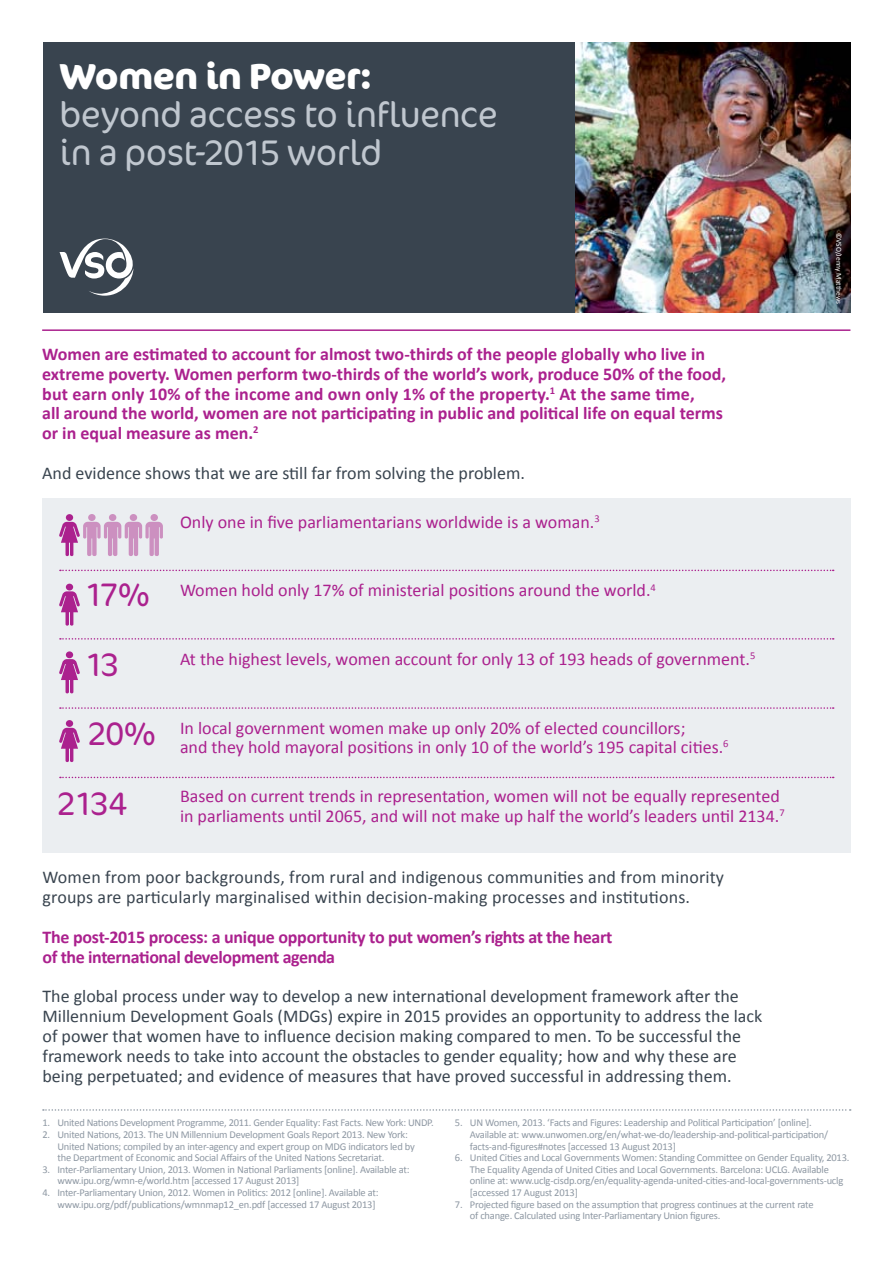
<style>
.page{position:relative;width:893px;height:1263px;background:#fff}
.page>*{position:absolute;margin:0;border:0;box-sizing:border-box;transform-origin:0 0}
.t1{font:300 36px/38.2px "Cocon OT";letter-spacing:-.02em;color:#c0c7cf}
.t2{font:700 36px "Cocon OT";letter-spacing:-.015em;color:#fff}
.t3{font:300 33px "Cocon OT";letter-spacing:-.05em;color:#ab218e}
.t4{font:18px/19.8px "Calibri";color:#39444f}
.t5{font:18px/19.5px "Calibri";color:#ab218e}
.t6{font:700 18px/19.8px "Calibri";color:#ab218e}
.t7{font:700 18px/19.8px "Calibri";letter-spacing:-.02em;color:#ab218e}
.t8{font:10.5px/11.6px "Calibri";letter-spacing:-.02em;color:#8e98a3}
.t9{font:7.5px "Calibri";color:#fff}
.s1{font-family:"Cocon OT";font-weight:300;font-size:33px}
</style>
<div class="page">
<div style="left:43px;top:43px;width:532px;height:270px;background:#39444f"></div>
<img style="left:575px;top:43px;width:275px;height:270px">
<svg style="left:60px;top:239px;width:73px;height:57px"></svg>
<hr style="left:42px;top:329px;width:808px;height:2px;background:#ab218e">
<div style="left:42px;top:498px;width:808px;height:355px;background:#ebeef1"></div>
<div style="left:88px;top:514px;width:8px;height:7px;background:#cc90c0;border-radius:50%"></div>
<div style="left:109px;top:514px;width:7px;height:7px;background:#cc90c0;border-radius:50%"></div>
<div style="left:130px;top:514px;width:7px;height:7px;background:#cc90c0;border-radius:50%"></div>
<div style="left:150px;top:514px;width:8px;height:7px;background:#cc90c0;border-radius:50%"></div>
<div style="left:66px;top:514px;width:7px;height:7px;background:#ab218e;border-radius:50%"></div>
<svg style="left:59px;top:522px;width:104px;height:35px"></svg>
<div style="left:66px;top:584px;width:7px;height:6px;background:#ab218e;border-radius:50%"></div>
<svg style="left:59px;top:591px;width:21px;height:35px"></svg>
<div style="left:66px;top:651px;width:7px;height:7px;background:#ab218e;border-radius:50%"></div>
<svg style="left:59px;top:659px;width:21px;height:35px"></svg>
<div style="left:66px;top:720px;width:7px;height:7px;background:#ab218e;border-radius:50%"></div>
<svg style="left:59px;top:728px;width:21px;height:34px"></svg>
<svg style="left:60px;top:570px;width:774px;height:1px"></svg>
<svg style="left:60px;top:638px;width:774px;height:2px"></svg>
<svg style="left:60px;top:707px;width:774px;height:2px"></svg>
<svg style="left:60px;top:777px;width:774px;height:1px"></svg>
<svg style="left:43px;top:1109px;width:808px;height:2px"></svg>
<h1 class="t2" style="left:60px;top:55px;width:314px">Women in Power:</h1>
<h1 class="t1" style="left:60px;top:97px;width:440px">beyond access to influence in a post-2015 world</h1>
<p class="t6" style="left:42px;top:343px;width:686px">Women are estimated to account for almost two-thirds of the people globally who live in extreme poverty. Women perform two-thirds of the world’s work, produce 50% of the food, but earn only 10% of the income and own only 1% of the property.<sup>1</sup> At the same time,<br>all around the world, women are not participating in public and political life on equal terms or in equal measure as men.<sup>2</sup></p>
<h3 class="t4" style="left:42px;top:462px;width:484px">And evidence shows that we are still far from solving the problem.</h3>
<h3 class="t5" style="left:180px;top:511px;width:421px">Only one in five parliamentarians worldwide is a woman.<sup>3</sup></h3>
<h3 class="t5" style="left:83px;top:580px;width:574px"><span class="s1">17%</span> Women hold only 17% of ministerial positions around the world.<sup>4</sup></h3>
<h2 class="t3" style="left:83px;top:645px;width:38px">13</h2>
<h3 class="t5" style="left:180px;top:648px;width:577px">At the highest levels, women account for only 13 of 193 heads of government.<sup>5</sup></h3>
<h3 class="t5" style="left:180px;top:717px;width:550px;text-indent:-93px"><span class="s1">20%</span> In local government women make up only 20% of elected councillors;<br>and they hold mayoral positions in only 10 of the world’s 195 capital cities.<sup>6</sup></h3>
<h2 class="t3" style="left:57px;top:784px;width:72px">2134</h2>
<h3 class="t5" style="left:180px;top:785px;width:606px">Based on current trends in representation, women will not be equally represented in parliaments until 2065, and will not make up half the world’s leaders until 2134.<sup>7</sup></h3>
<h3 class="t4" style="left:43px;top:866px;width:683px">Women from poor backgrounds, from rural and indigenous communities and from minority groups are particularly marginalised within decision-making processes and institutions.</h3>
<h3 class="t7" style="left:43px;top:926px;width:571px">The post-2015 process: a unique opportunity to put women’s rights at the heart of the international development agenda</h3>
<p class="t4" style="left:43px;top:985px;width:721px">The global process under way to develop a new international development framework after the Millennium Development Goals (MDGs) expire in 2015 provides an opportunity to address the lack of power that women have to influence decision making compared to men. To be successful the framework needs to take into account the obstacles to gender equality; how and why these are being perpetuated; and evidence of measures that have proved successful in addressing them.</p>
<p class="t9" style="left:843px;top:233px;width:73px;rotate:90deg">©VSO/Jenny Matthews</p>
<p class="t8" style="left:43px;top:1116px;width:393px">1. United Nations Development Programme, 2011. Gender Equality: Fast Facts. New York: UNDP.</p>
<p class="t8" style="left:57px;top:1128px;width:359px;text-indent:-15px">2. United Nations, 2013. The UN Millennium Development Goals Report 2013. New York:<br>United Nations; compiled by an inter-agency and expert group on MDG indicators led by the Department of Economic and Social Affairs of the United Nations Secretariat.</p>
<p class="t8" style="left:57px;top:1163px;width:354px;text-indent:-15px">3. Inter-Parliamentary Union, 2013. Women in National Parliaments [online]. Available at: www.ipu.org/wmn-e/world.htm [accessed 17 August 2013]</p>
<p class="t8" style="left:43px;top:1186px;width:337px;text-align:right">4. Inter-Parliamentary Union, 2012. Women in Politics: 2012 [online]. Available at: www.ipu.org/pdf/publications/wmnmap12_en.pdf [accessed 17 August 2013]</p>
<p class="t8" style="left:470px;top:1116px;width:360px;text-indent:-15px">5. UN Women, 2013. ‘Facts and Figures: Leadership and Political Participation’ [online].<br>Available at: www.unwomen.org/en/what-we-do/leadership-and-political-participation/ facts-and-figures#notes [accessed 13 August 2013]</p>
<p class="t8" style="left:470px;top:1151px;width:381px;text-indent:-15px">6. United Cities and Local Governments Women: Standing Committee on Gender Equality, 2013.<br>The Equality Agenda of United Cities and Local Governments. Barcelona: UCLG. Available online at: www.uclg-cisdp.org/en/equality-agenda-united-cities-and-local-governments-uclg [accessed 17 August 2013]</p>
<p class="t8" style="left:470px;top:1198px;width:345px;text-indent:-15px">7. Projected figure based on the assumption that progress continues at the current rate of change. Calculated using Inter-Parliamentary Union figures.</p>
</div>
